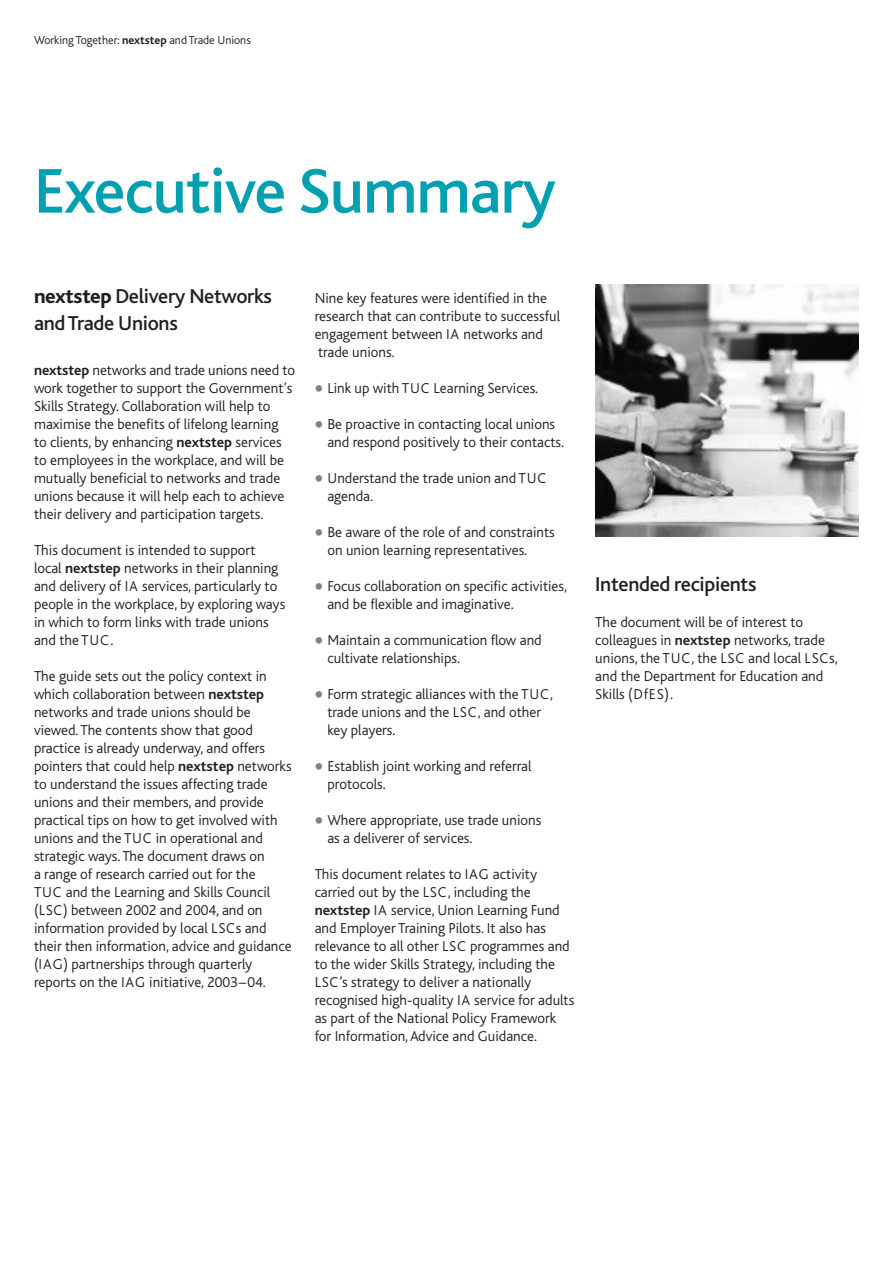
<style>
.page{position:relative;width:893px;height:1263px;background:#fff}
.page>*{position:absolute;margin:0;border:0;box-sizing:border-box;transform-origin:0 0}
.t1{font:500 66px "Bliss";letter-spacing:-.015em;color:#00a0b0}
.t2{font:500 21px/27px "Bliss";letter-spacing:-.015em;color:#231f20}
.t3{font:300 15px/18px "Bliss";color:#231f20}
.t4{font:300 12px "Bliss";color:#231f20}
.s1{font-weight:700}
.s2{font-weight:800}
.s3{font-weight:800;font-size:24px;color:#808285}
</style>
<div class="page">
<img style="left:595px;top:285px;width:264px;height:252px">
<p class="t4" style="left:34px;top:36px;width:218px">Working Together: <span class="s1">nextstep</span> and Trade Unions</p>
<h1 class="t1" style="left:34px;top:169px;width:523px">Executive Summary</h1>
<h2 class="t2" style="left:34px;top:285px;width:240px"><span class="s2">nextstep</span> Delivery Networks and Trade Unions</h2>
<p class="t3" style="left:34px;top:362px;width:263px"><span class="s1">nextstep</span> networks and trade unions need to work together to support the Government’s Skills Strategy. Collaboration will help to maximise the benefits of lifelong learning<br>to clients, by enhancing <span class="s1">nextstep</span> services to employees in the workplace, and will be mutually beneficial to networks and trade unions because it will help each to achieve their delivery and participation targets.</p>
<p class="t3" style="left:34px;top:542px;width:253px">This document is intended to support local <span class="s1">nextstep</span> networks in their planning and delivery of IA services, particularly to people in the workplace, by exploring ways in which to form links with trade unions and the TUC.</p>
<p class="t3" style="left:34px;top:668px;width:259px">The guide sets out the policy context in which collaboration between <span class="s1">nextstep </span>networks and trade unions should be viewed.The contents show that good practice is already underway, and offers pointers that could help <span class="s1">nextstep</span> networks to understand the issues affecting trade unions and their members, and provide practical tips on how to get involved with unions and the TUC in operational and strategic ways.The document draws on<br>a range of research carried out for the<br>TUC and the Learning and Skills Council (LSC) between 2002 and 2004, and on information provided by local LSCs and their then information, advice and guidance (IAG) partnerships through quarterly reports on the IAG initiative, 2003–04.</p>
<p class="t3" style="left:315px;top:290px;width:247px">Nine key features were identified in the research that can contribute to successful engagement between IA networks and trade unions.</p>
<p class="t3" style="left:315px;top:380px;width:225px"><span class="s3">•</span> Link up with TUC Learning Services.</p>
<p class="t3" style="left:327px;top:416px;width:238px;text-indent:-13px"><span class="s3">•</span> Be proactive in contacting local unions and respond positively to their contacts.</p>
<p class="t3" style="left:327px;top:470px;width:220px;text-indent:-13px"><span class="s3">•</span> Understand the trade union and TUC agenda.</p>
<p class="t3" style="left:327px;top:524px;width:229px;text-indent:-13px"><span class="s3">•</span> Be aware of the role of and constraints on union learning representatives.</p>
<p class="t3" style="left:327px;top:578px;width:241px;text-indent:-13px"><span class="s3">•</span> Focus collaboration on specific activities, and be flexible and imaginative.</p>
<p class="t3" style="left:327px;top:632px;width:216px;text-indent:-13px"><span class="s3">•</span> Maintain a communication flow and cultivate relationships.</p>
<p class="t3" style="left:327px;top:686px;width:227px;text-indent:-13px"><span class="s3">•</span> Form strategic alliances with the TUC, trade unions and the LSC, and other key players.</p>
<p class="t3" style="left:327px;top:758px;width:206px;text-indent:-13px"><span class="s3">•</span> Establish joint working and referral protocols.</p>
<p class="t3" style="left:327px;top:812px;width:215px;text-indent:-13px"><span class="s3">•</span> Where appropriate, use trade unions as a deliverer of services.</p>
<p class="t3" style="left:315px;top:866px;width:261px">This document relates to IAG activity carried out by the LSC, including the <span class="s1">nextstep</span> IA service, Union Learning Fund and Employer Training Pilots. It also has relevance to all other LSC programmes and to the wider Skills Strategy, including the LSC’s strategy to deliver a nationally recognised high-quality IA service for adults as part of the National Policy Framework for Information,Advice and Guidance.</p>
<h2 class="t2" style="left:595px;top:573px;width:163px">Intended recipients</h2>
<p class="t3" style="left:595px;top:614px;width:244px">The document will be of interest to colleagues in <span class="s1">nextstep</span> networks, trade unions, the TUC, the LSC and local LSCs, and the Department for Education and Skills (DfES).</p>
</div>
